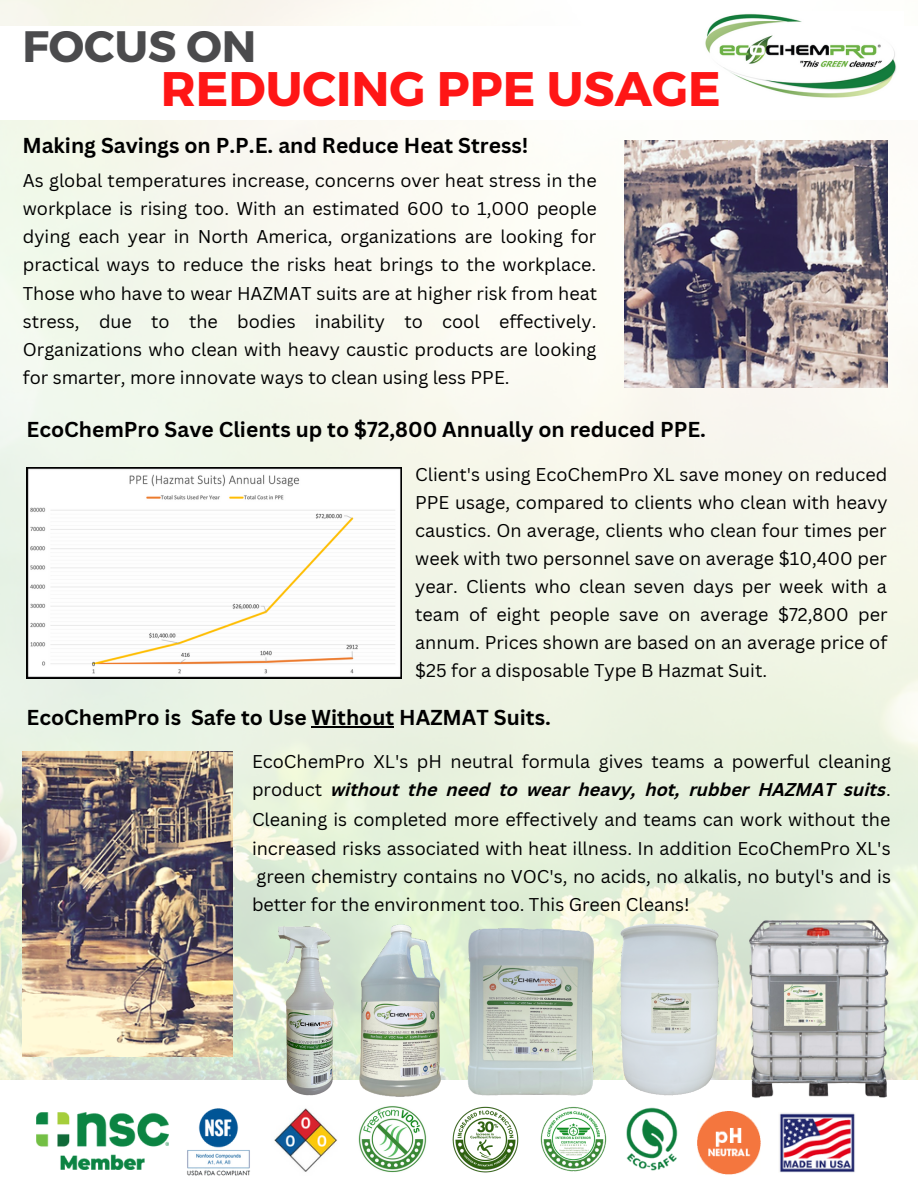
<style>
.page{position:relative;width:918px;height:1188px;background:#fff}
.page>*{position:absolute;margin:0;border:0;box-sizing:border-box;transform-origin:0 0}
.t1{font:700 48.45px "Montserrat";color:#ff1616}
.t2{font:700 43.95px "Montserrat";color:#4b4b4d}
.t3{font:700 21px "Canva Sans";color:#000}
.t4{font:18px/28.2px "Canva Sans";color:#000;text-align:justify}
.s1{font-weight:700;font-style:italic}
</style>
<div class="page">
<img style="left:0;top:0;width:918px;height:1080px">
<div style="left:0;top:27px;width:918px;height:93px;background:#fff"></div>
<img style="left:23px;top:751px;width:209px;height:305px">
<img style="left:357px;top:919px;width:88px;height:178px">
<img style="left:741px;top:912px;width:156px;height:186px">
<img style="left:619px;top:919px;width:102px;height:177px">
<img style="left:466px;top:926px;width:133px;height:170px">
<img style="left:274px;top:916px;width:63px;height:180px">
<img style="left:36px;top:1113px;width:133px;height:56px">
<img style="left:187px;top:1108px;width:63px;height:68px">
<img style="left:274px;top:1108px;width:63px;height:64px">
<img style="left:358px;top:1106px;width:69px;height:67px">
<img style="left:452px;top:1106px;width:67px;height:67px">
<img style="left:540px;top:1106px;width:67px;height:66px">
<img style="left:697px;top:1111px;width:63px;height:63px">
<img style="left:779px;top:1113px;width:76px;height:60px">
<img style="left:626px;top:1107px;width:52px;height:64px">
<img style="left:625px;top:140px;width:263px;height:248px">
<img style="left:697px;top:12px;width:206px;height:86px">
<img style="left:27px;top:467px;width:374px;height:212px">
<hr style="left:312px;top:726px;width:82px;height:1px;background:#000">
<p class="t2" style="left:22px;top:18px;width:236px">FOCUS ON</p>
<p class="t1" style="left:161px;top:57px;width:561px">REDUCING PPE USAGE</p>
<p class="t3" style="left:22px;top:131px;width:508px">Making Savings on P.P.E. and Reduce Heat Stress!</p>
<p class="t4" style="left:23px;top:166px;width:576px">As global temperatures increase, concerns over heat stress in the workplace is rising too. With an estimated 600 to 1,000 people dying each year in North America, organizations are looking for practical ways to reduce the risks heat brings to the workplace.<br>Those who have to wear HAZMAT suits are at higher risk from heat stress, due to the bodies inability to cool effectively.<br>Organizations who clean with heavy caustic products are looking for smarter, more innovate ways to clean using less PPE.</p>
<p class="t3" style="left:27px;top:415px;width:681px">EcoChemPro Save Clients up to $72,800 Annually on reduced PPE.</p>
<p class="t4" style="left:415px;top:459px;width:474px">Client's using EcoChemPro XL save money on reduced PPE usage, compared to clients who clean with heavy caustics. On average, clients who clean four times per week with two personnel save on average $10,400 per year. Clients who clean seven days per week with a team of eight people save on average $72,800 per annum. Prices shown are based on an average price of $25 for a disposable Type B Hazmat Suit.</p>
<p class="t3" style="left:27px;top:703px;width:526px">EcoChemPro is Safe to Use Without HAZMAT Suits.</p>
<p class="t4" style="left:252px;top:747px;width:640px">EcoChemPro XL's pH neutral formula gives teams a powerful cleaning product <span class="s1">without the need to wear heavy, hot, rubber HAZMAT suits</span>.</p>
<p class="t4" style="left:252px;top:805px;width:640px">Cleaning is completed more effectively and teams can work without the increased risks associated with heat illness. In addition EcoChemPro XL's green chemistry contains no VOC's, no acids, no alkalis, no butyl's and is better for the environment too. This Green Cleans!</p>
</div>
